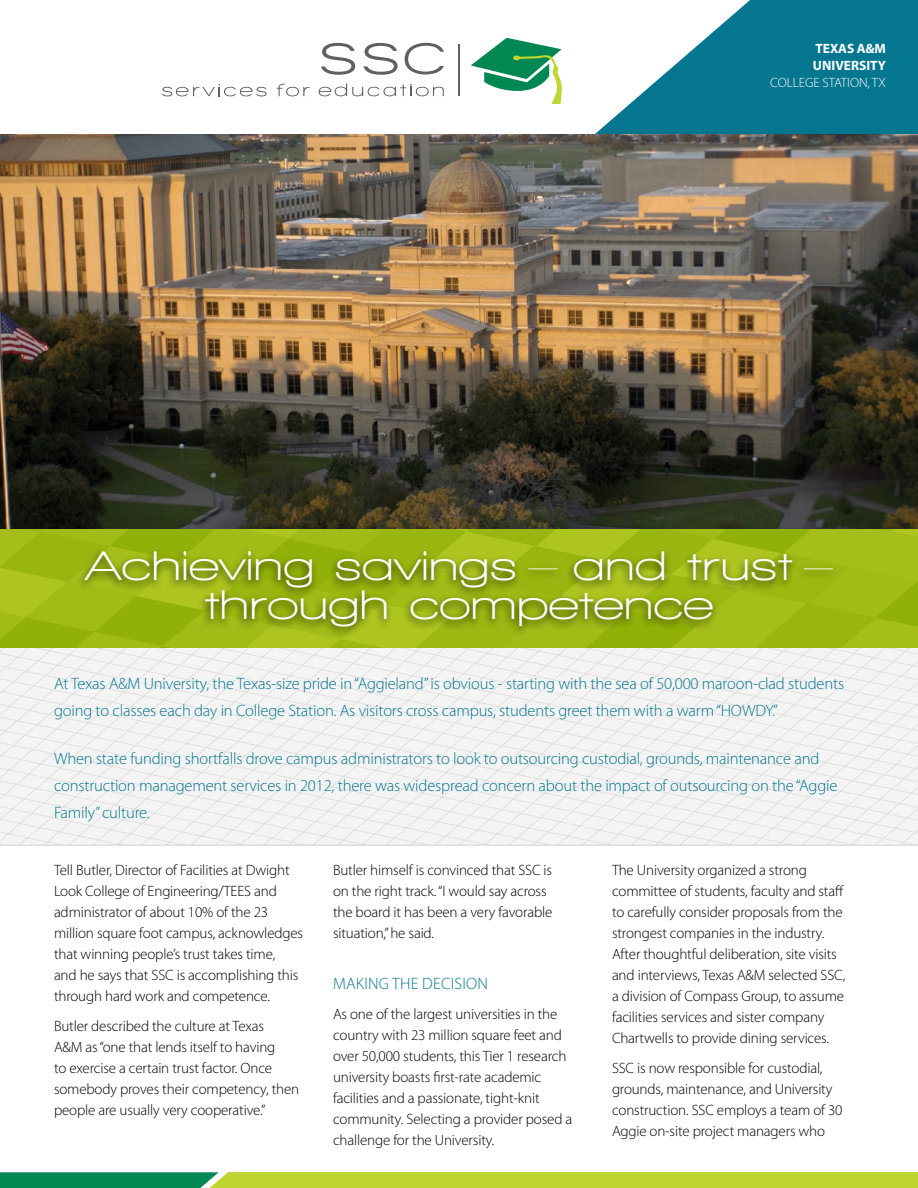
<style>
.page{position:relative;width:918px;height:1188px;background:#fff}
.page>*{position:absolute;margin:0;border:0;box-sizing:border-box;transform-origin:0 0}
.t1{font:700 42.15px/38.7px "Walkway Expand";color:#fff;text-align:center}
.t2{font:300 16.5px/27px "Myriad Pro";letter-spacing:-.01em;color:#057690}
.t3{font:300 16.5px "Myriad Pro";letter-spacing:.015em;color:#057690}
.t4{font:300 15px/21px "Myriad Pro";letter-spacing:-.01em;color:#000}
.t5{font:700 13.5px/17px "Myriad Pro";color:#fff}
.t6{font:300 13.5px "Myriad Pro";color:#fff}
</style>
<div class="page">
<svg style="left:595px;top:0;width:323px;height:134px;fill:#057690"></svg>
<hr style="left:458px;top:44px;width:1px;height:52px;background:#5f6062">
<svg style="left:277px;top:84px;width:33px;height:12px"></svg>
<svg style="left:321px;top:43px;width:34px;height:32px"></svg>
<svg style="left:363px;top:43px;width:35px;height:32px"></svg>
<svg style="left:405px;top:43px;width:39px;height:31px"></svg>
<svg style="left:162px;top:84px;width:105px;height:12px"></svg>
<svg style="left:319px;top:83px;width:125px;height:13px"></svg>
<svg style="left:471px;top:38px;width:91px;height:66px"></svg>
<svg style="left:0;top:648px;width:918px;height:197px"></svg>
<hr style="left:0;top:845px;width:918px;height:1px;background:#919396">
<svg style="left:0;top:1172px;width:918px;height:16px;background:#96c43b"></svg>
<img style="left:0;top:134px;width:918px;height:396px">
<svg style="left:0;top:530px;width:918px;height:118px;background:#9fba14"></svg>
<div style="left:76px;top:547px;width:763px;height:91px;background:#000;opacity:.75"></div>
<p class="t5" style="left:813px;top:40px;width:74px">TEXAS A&amp;M<br>UNIVERSITY</p>
<p class="t6" style="left:770px;top:75px;width:117px">COLLEGE STATION, TX</p>
<h1 class="t1" style="left:85px;top:546px;width:749px">Achieving savings – and trust – through competence</h1>
<p class="t2" style="left:54px;top:671px;width:792px">At Texas A&amp;M University, the Texas-size pride in “Aggieland” is obvious - starting with the sea of 50,000 maroon-clad students going to classes each day in College Station. As visitors cross campus, students greet them with a warm “HOWDY.”</p>
<p class="t2" style="left:54px;top:745px;width:785px">When state funding shortfalls drove campus administrators to look to outsourcing custodial, grounds, maintenance and construction management services in 2012, there was widespread concern about the impact of outsourcing on the “Aggie<br>Family” culture.</p>
<p class="t4" style="left:54px;top:860px;width:251px">Tell Butler, Director of Facilities at Dwight Look College of Engineering/TEES and administrator of about 10% of the 23 million square foot campus, acknowledges that winning people’s trust takes time,<br>and he says that SSC is accomplishing this through hard work and competence.</p>
<p class="t4" style="left:54px;top:1016px;width:247px">Butler described the culture at Texas<br>A&amp;M as “one that lends itself to having<br>to exercise a certain trust factor. Once somebody proves their competency, then people are usually very cooperative.”</p>
<p class="t4" style="left:333px;top:860px;width:221px">Butler himself is convinced that SSC is on the right track. “I would say across the board it has been a very favorable situation,” he said.</p>
<p class="t3" style="left:333px;top:974px;width:156px">MAKING THE DECISION</p>
<p class="t4" style="left:333px;top:1003px;width:241px">As one of the largest universities in the country with 23 million square feet and over 50,000 students, this Tier 1 research university boasts first-rate academic facilities and a passionate, tight-knit community. Selecting a provider posed a challenge for the University.</p>
<p class="t4" style="left:612px;top:860px;width:235px">The University organized a strong committee of students, faculty and staff to carefully consider proposals from the strongest companies in the industry.<br>After thoughtful deliberation, site visits and interviews, Texas A&amp;M selected SSC, a division of Compass Group, to assume facilities services and sister company Chartwells to provide dining services.</p>
<p class="t4" style="left:612px;top:1058px;width:232px">SSC is now responsible for custodial, grounds, maintenance, and University construction. SSC employs a team of 30<br>Aggie on-site project managers who</p>
</div>
